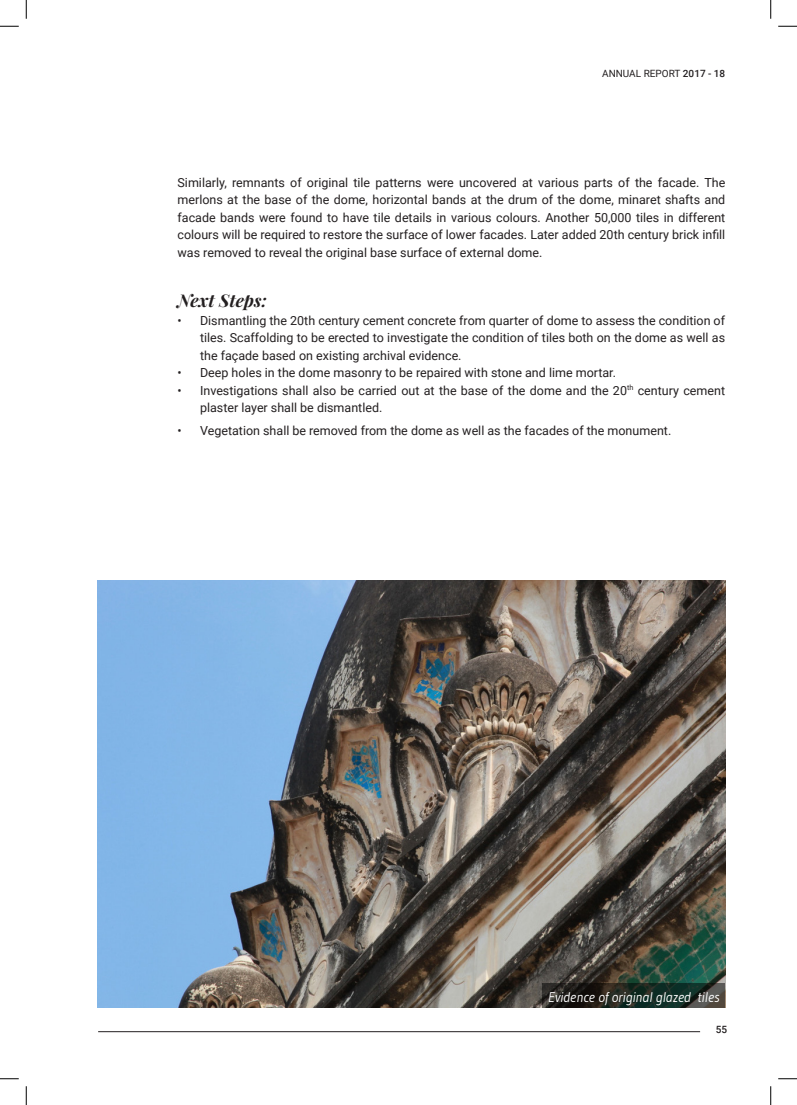
<style>
.page{position:relative;width:797px;height:1105px;background:#fff}
.page>*{position:absolute;margin:0;border:0;box-sizing:border-box;transform-origin:0 0}
.t1{font:italic 700 17.5px "Playfair Display";color:#231f20}
.t2{font:italic 14px "Gudea";color:#fff}
.t3{font:12.5px/17.5px "Roboto";color:#231f20;text-align:justify}
.t4{font:10px "Roboto";color:#231f20}
.t5{font:500 10px "Roboto";color:#231f20}
.s1{font-weight:500}
</style>
<div class="page">
<hr style="left:98px;top:1031px;width:602px;height:1px;background:#231f20">
<img style="left:97px;top:581px;width:628px;height:427px">
<svg style="left:542px;top:983px;width:183px;height:25px;background:#232b25"></svg>
<svg style="left:0;top:25px;width:19px;height:2px"></svg>
<svg style="left:778px;top:25px;width:19px;height:2px"></svg>
<svg style="left:0;top:1078px;width:19px;height:1px"></svg>
<svg style="left:778px;top:1078px;width:19px;height:1px"></svg>
<svg style="left:25px;top:0;width:2px;height:19px"></svg>
<svg style="left:25px;top:1086px;width:2px;height:19px"></svg>
<svg style="left:770px;top:0;width:1px;height:19px"></svg>
<svg style="left:770px;top:1086px;width:1px;height:19px"></svg>
<p class="t4" style="left:602px;top:66px;width:125px">ANNUAL REPORT <span class="s1">2017 - 18</span></p>
<p class="t3" style="left:177px;top:173px;width:549px">Similarly, remnants of original tile patterns were uncovered at various parts of the facade. The merlons at the base of the dome, horizontal bands at the drum of the dome, minaret shafts and facade bands were found to have tile details in various colours. Another 50,000 tiles in different colours will be required to restore the surface of lower facades. Later added 20th century brick infill was removed to reveal the original base surface of external dome.</p>
<p class="t1" style="left:177px;top:288px;width:91px">Next Steps:</p>
<p class="t3" style="left:200px;top:311px;width:526px;text-indent:-22px">• Dismantling the 20th century cement concrete from quarter of dome to assess the condition of tiles. Scaffolding to be erected to investigate the condition of tiles both on the dome as well as the façade based on existing archival evidence.</p>
<p class="t3" style="left:177px;top:363px;width:440px">• Deep holes in the dome masonry to be repaired with stone and lime mortar.</p>
<p class="t3" style="left:200px;top:381px;width:526px;text-indent:-23px">• Investigations shall also be carried out at the base of the dome and the 20<sup>th</sup> century cement plaster layer shall be dismantled.</p>
<p class="t3" style="left:177px;top:421px;width:495px">• Vegetation shall be removed from the dome as well as the facades of the monument.</p>
<p class="t2" style="left:548px;top:989px;width:173px">Evidence of original glazed tiles</p>
<p class="t5" style="left:715px;top:1022px;width:13px">55</p>
</div>
